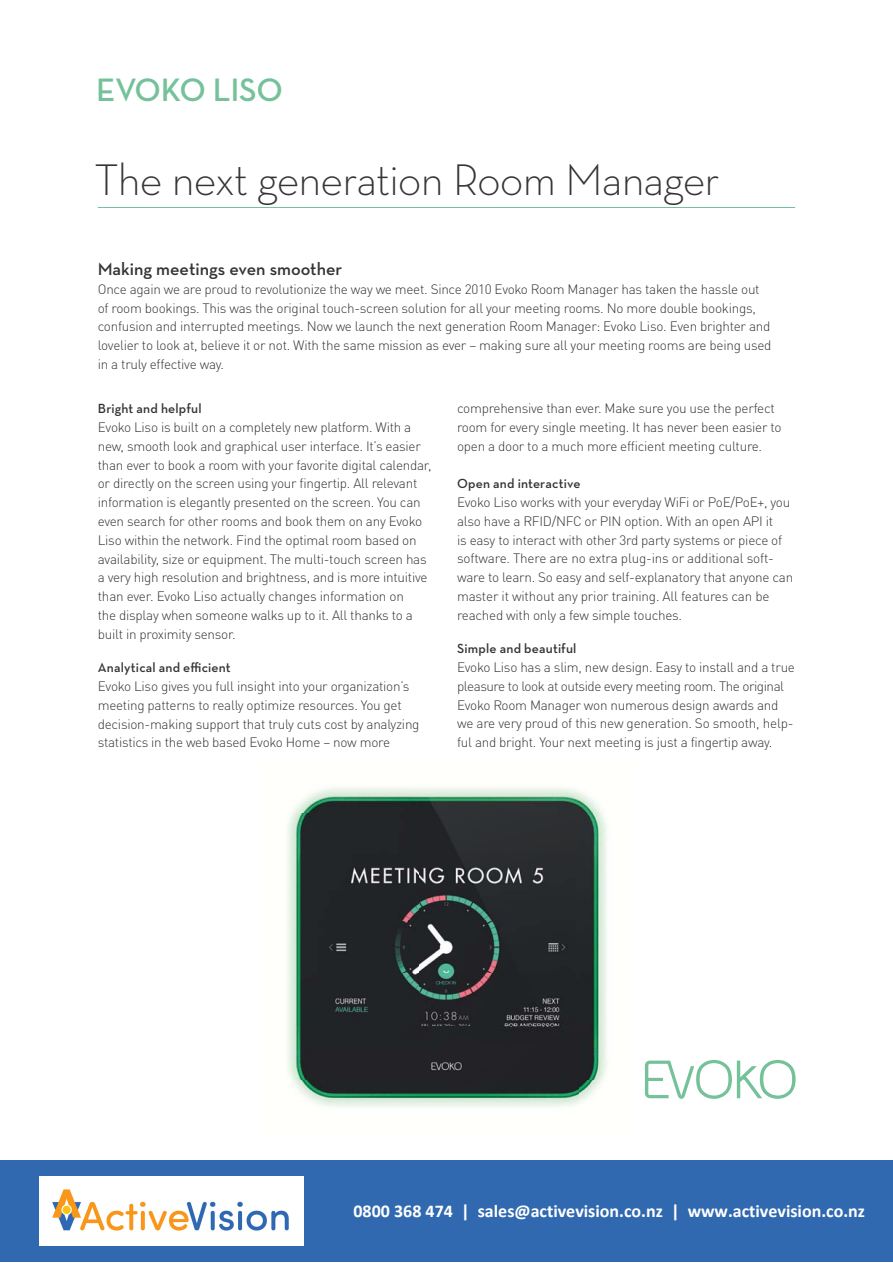
<style>
.page{position:relative;width:893px;height:1263px;background:#fff}
.page>*{position:absolute;margin:0;border:0;box-sizing:border-box;transform-origin:0 0}
.t1{font:300 45px "Neutraface Text";letter-spacing:-.02em;color:#363334}
.t2{font:600 33px "Neutraface Text";letter-spacing:-.01em;color:#74c19a}
.t3{font:700 18px "Calibri";color:#fffffe}
.t4{font:600 18px "Neutraface Text";color:#363334}
.t5{font:300 13.5px/18.8px "DIN Pro";letter-spacing:-.02em;color:#363334}
.t6{font:600 13.5px "Neutraface Text";letter-spacing:.015em;color:#363334}
.s1{font-style:inherit}
</style>
<div class="page">
<hr style="left:98px;top:207px;width:697px;height:1px;background:#74c19a">
<svg style="left:645px;top:1060px;width:151px;height:39px"></svg>
<img style="left:287px;top:787px;width:320px;height:320px">
<div style="left:0;top:1160px;width:893px;height:102px;background:#3169b0"></div>
<img style="left:39px;top:1177px;width:265px;height:68px">
<h2 class="t2" style="left:96px;top:77px;width:188px">EVOKO-LISO</h2>
<h1 class="t1" style="left:95px;top:153px;width:627px">The next generation Room Manager</h1>
<h3 class="t4" style="left:98px;top:262px;width:246px">Making meetings even smoother</h3>
<p class="t5" style="left:98px;top:281px;width:675px">Once again we are proud to revolutionize the way we meet. Since 2010 Evoko Room Manager has taken the hassle out of room bookings. This was the original touch-screen solution for all your meeting rooms. No more double bookings, confusion and interrupted meetings. Now we launch the next generation Room Manager: Evoko Liso. Even brighter and lovelier to look at, believe it or not. With the same mission as ever – making sure all your meeting rooms are being used in a truly effective way.</p>
<p class="t6" style="left:98px;top:404px;width:105px">Bright and helpful</p>
<p class="t5" style="left:98px;top:420px;width:335px">Evoko Liso is built on a completely new platform. With a new, smooth look and graphical user interface. It’s easier than ever to book a room with your favorite digital calendar, or directly on the screen using your fingertip. All relevant information is elegantly presented on the screen. You can even search for other rooms and book them on any Evoko Liso within the network. Find the optimal room based on availability, size or equipment. The multi-touch screen has a very high resolution and brightness, and is more intuitive than ever. Evoko Liso actually changes information on<br>the display when someone walks up to it. All thanks to a built in proximity sensor.</p>
<p class="t6" style="left:98px;top:663px;width:134px">Analytical and efficient</p>
<p class="t5" style="left:98px;top:678px;width:323px">Evoko Liso gives you full insight into your organization’s meeting patterns to really optimize resources. You get decision-making support that truly cuts cost by analyzing statistics in the web based Evoko Home – now more</p>
<p class="t5" style="left:457px;top:401px;width:326px">comprehensive than ever. Make sure you use the perfect room for every single meeting. It has never been easier to open a door to a much more efficient meeting culture.</p>
<p class="t6" style="left:457px;top:479px;width:125px">Open and interactive</p>
<p class="t5" style="left:457px;top:494px;width:338px">Evoko Liso works with your everyday WiFi or PoE/PoE+, you also have a RFID/NFC or PIN option. With an open API it<br>is easy to interact with other 3rd party systems or piece of software. There are no extra plug-ins or additional soft&shy;ware to learn. So easy and self-explanatory that anyone can master it without any prior training. All features can be reached with only a few simple touches.</p>
<p class="t6" style="left:457px;top:644px;width:121px">Simple and beautiful</p>
<p class="t5" style="left:457px;top:659px;width:339px">Evoko Liso has a slim, new design. Easy to install and a true pleasure to look at outside every meeting room. The original Evoko Room Manager won numerous design awards and we are very proud of this new generation. So smooth, help&shy;ful and bright. Your next meeting is just a fingertip away.</p>
<h3 class="t3" style="left:353px;top:1204px;width:513px">0800 368 474 | s<span class="s1">ales</span>@activ<span class="s1">evision</span>.co<span class="s1">.nz</span> | www.activ<span class="s1">evision</span>.co<span class="s1">.nz</span></h3>
</div>
